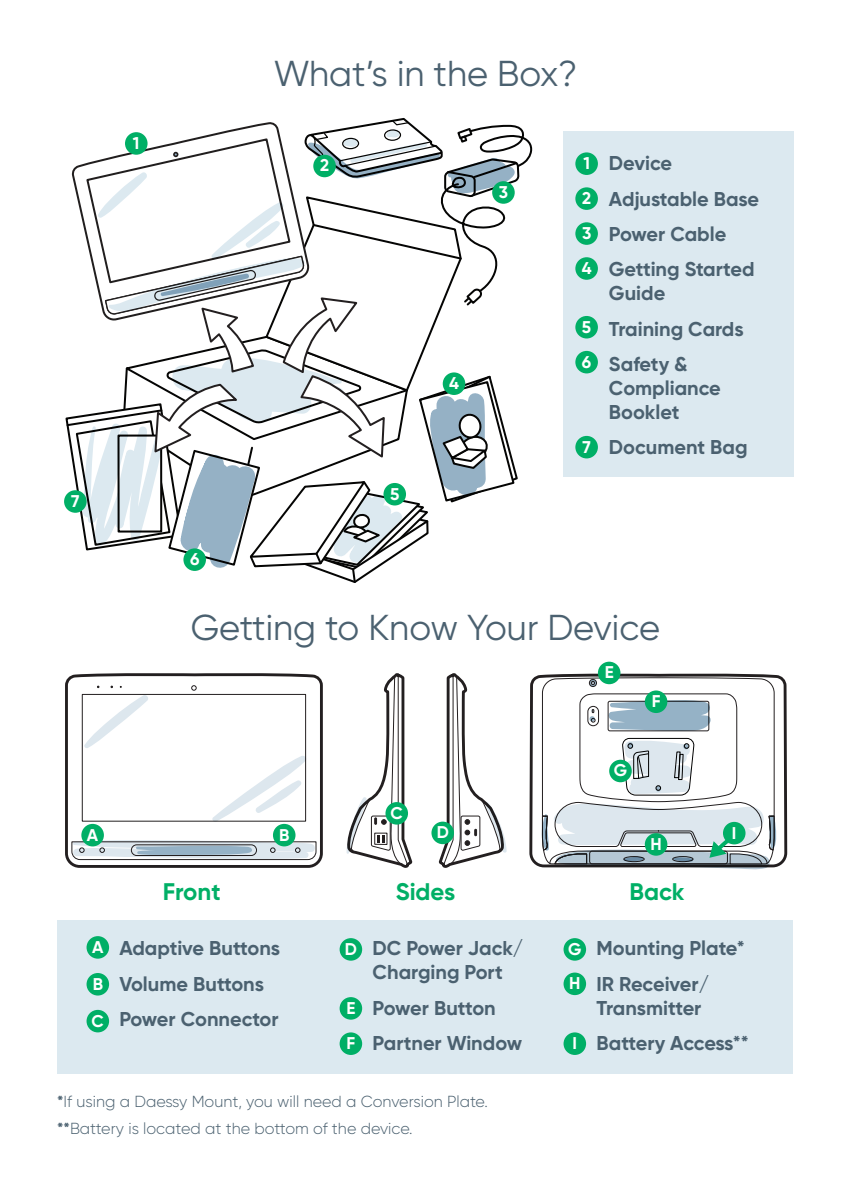
<style>
.page{position:relative;width:851px;height:1191px;background:#fff}
.page>*{position:absolute;margin:0;border:0;box-sizing:border-box;transform-origin:0 0}
.Section_Title{font:36px "Gilroy";color:#4b6170}
.Subhead_1{font:700 24px "Gilroy";color:#00af66}
.Subhead_2{font:700 20px/24px "Gilroy";color:#4b6170}
.Subhead_2-2{font:700 20px "Gilroy";letter-spacing:-.02em;color:#4b6170}
.t1{font:700 17px "Gilroy";color:#fff}
.Paragraph_1{font:300 16px "Gilroy";color:#4b6170}
.s1{font-weight:700}
</style>
<div class="page">
<div style="left:58px;top:920px;width:735px;height:153px;background:#dce9f0"></div>
<svg style="left:64px;top:118px;width:469px;height:465px"></svg>
<svg style="left:65px;top:673px;width:258px;height:195px"></svg>
<div style="left:82px;top:694px;width:224px;height:127px;border:1px solid #231f20"></div>
<svg style="left:191px;top:685px;width:5px;height:5px"></svg>
<svg style="left:346px;top:673px;width:67px;height:195px"></svg>
<svg style="left:436px;top:673px;width:70px;height:195px"></svg>
<svg style="left:71px;top:840px;width:245px;height:20px;background:#bbc6ce"></svg>
<div style="left:131px;top:844px;width:126px;height:12px;border:1px solid #231f20;border-radius:5px"></div>
<svg style="left:529px;top:671px;width:258px;height:196px"></svg>
<svg style="left:541px;top:677px;width:233px;height:16px"></svg>
<div style="left:589px;top:679px;width:7px;height:8px;border:1px solid #231f20;border-radius:50%"></div>
<svg style="left:591px;top:680px;width:3px;height:5px"></svg>
<svg style="left:84px;top:695px;width:64px;height:53px"></svg>
<svg style="left:212px;top:755px;width:94px;height:67px"></svg>
<div style="left:125px;top:132px;width:22px;height:23px;background:#00af66;border-radius:50%"></div>
<div style="left:313px;top:155px;width:23px;height:22px;background:#00af66;border-radius:50%"></div>
<div style="left:492px;top:181px;width:22px;height:23px;background:#00af66;border-radius:50%"></div>
<div style="left:442px;top:372px;width:23px;height:23px;background:#00af66;border-radius:50%"></div>
<div style="left:383px;top:483px;width:23px;height:22px;background:#00af66;border-radius:50%"></div>
<div style="left:183px;top:548px;width:23px;height:23px;background:#00af66;border-radius:50%"></div>
<div style="left:64px;top:490px;width:23px;height:23px;background:#00af66;border-radius:50%"></div>
<div style="left:81px;top:824px;width:23px;height:22px;background:#00af66;border-radius:50%"></div>
<div style="left:431px;top:821px;width:23px;height:23px;background:#00af66;border-radius:50%"></div>
<div style="left:385px;top:802px;width:23px;height:22px;background:#00af66;border-radius:50%"></div>
<div style="left:273px;top:824px;width:22px;height:22px;background:#00af66;border-radius:50%"></div>
<div style="left:86px;top:936px;width:23px;height:22px;background:#00af66;border-radius:50%"></div>
<div style="left:339px;top:938px;width:23px;height:22px;background:#00af66;border-radius:50%"></div>
<div style="left:86px;top:973px;width:23px;height:22px;background:#00af66;border-radius:50%"></div>
<div style="left:339px;top:997px;width:23px;height:22px;background:#00af66;border-radius:50%"></div>
<div style="left:339px;top:1032px;width:23px;height:23px;background:#00af66;border-radius:50%"></div>
<div style="left:86px;top:1010px;width:23px;height:22px;background:#00af66;border-radius:50%"></div>
<div style="left:597px;top:661px;width:23px;height:23px;background:#00af66;border-radius:50%"></div>
<div style="left:563px;top:132px;width:231px;height:345px;background:#dce9f0"></div>
<div style="left:575px;top:152px;width:22px;height:23px;background:#00af66;border-radius:50%"></div>
<div style="left:575px;top:187px;width:22px;height:23px;background:#00af66;border-radius:50%"></div>
<div style="left:575px;top:222px;width:22px;height:23px;background:#00af66;border-radius:50%"></div>
<div style="left:575px;top:257px;width:22px;height:23px;background:#00af66;border-radius:50%"></div>
<div style="left:575px;top:316px;width:22px;height:22px;background:#00af66;border-radius:50%"></div>
<div style="left:575px;top:351px;width:22px;height:22px;background:#00af66;border-radius:50%"></div>
<div style="left:575px;top:436px;width:22px;height:22px;background:#00af66;border-radius:50%"></div>
<svg style="left:644px;top:690px;width:23px;height:23px"></svg>
<div style="left:563px;top:938px;width:23px;height:22px;background:#00af66;border-radius:50%"></div>
<div style="left:563px;top:972px;width:23px;height:23px;background:#00af66;border-radius:50%"></div>
<div style="left:563px;top:1032px;width:23px;height:23px;background:#00af66;border-radius:50%"></div>
<svg style="left:541px;top:693px;width:235px;height:177px"></svg>
<p class="t1" style="left:71px;top:490px;width:10px">7</p>
<p class="t1" style="left:133px;top:132px;width:8px">1</p>
<p class="t1" style="left:190px;top:548px;width:11px">6</p>
<p class="Section_Title" style="left:274px;top:51px;width:305px">What’s in the Box?</p>
<p class="t1" style="left:320px;top:155px;width:11px">2</p>
<p class="t1" style="left:498px;top:181px;width:11px">3</p>
<p class="t1" style="left:390px;top:483px;width:11px">5</p>
<p class="t1" style="left:449px;top:372px;width:11px">4</p>
<p class="t1" style="left:583px;top:152px;width:8px">1</p>
<p class="t1" style="left:582px;top:187px;width:11px">2</p>
<p class="t1" style="left:582px;top:222px;width:11px">3</p>
<p class="t1" style="left:581px;top:257px;width:11px">4</p>
<p class="t1" style="left:582px;top:316px;width:11px">5</p>
<p class="t1" style="left:582px;top:351px;width:11px">6</p>
<p class="t1" style="left:582px;top:436px;width:10px">7</p>
<p class="Subhead_2" style="left:609px;top:151px;width:65px">Device</p>
<p class="Subhead_2" style="left:609px;top:186px;width:152px">Adjustable Base</p>
<p class="Subhead_2" style="left:609px;top:222px;width:119px">Power Cable</p>
<p class="Subhead_2" style="left:609px;top:257px;width:147px">Getting Started<br>Guide</p>
<p class="Subhead_2" style="left:609px;top:316px;width:136px">Training Cards</p>
<p class="Subhead_2" style="left:609px;top:352px;width:113px">Safety &amp;<br>Compliance<br>Booklet</p>
<p class="Subhead_2" style="left:609px;top:435px;width:140px">Document Bag</p>
<p class="Section_Title" style="left:191px;top:605px;width:470px">Getting to Know Your Device</p>
<p class="t1" style="left:390px;top:802px;width:14px">C</p>
<p class="t1" style="left:604px;top:662px;width:11px">E</p>
<p class="t1" style="left:613px;top:760px;width:15px">G</p>
<p class="t1" style="left:651px;top:690px;width:10px">F</p>
<p class="t1" style="left:87px;top:824px;width:13px">A</p>
<p class="t1" style="left:436px;top:821px;width:14px">D</p>
<p class="t1" style="left:279px;top:824px;width:12px">B</p>
<p class="t1" style="left:650px;top:833px;width:13px">H</p>
<p class="Subhead_1" style="left:163px;top:877px;width:59px">Front</p>
<p class="Subhead_1" style="left:395px;top:877px;width:61px">Sides</p>
<p class="Subhead_1" style="left:629px;top:877px;width:57px">Back</p>
<p class="t1" style="left:731px;top:822px;width:6px">I</p>
<p class="t1" style="left:92px;top:936px;width:13px">A</p>
<p class="t1" style="left:345px;top:938px;width:14px">D</p>
<p class="t1" style="left:93px;top:973px;width:12px">B</p>
<p class="t1" style="left:346px;top:997px;width:11px">E</p>
<p class="t1" style="left:346px;top:1032px;width:10px">F</p>
<p class="Subhead_2" style="left:119px;top:936px;width:162px">Adaptive Buttons</p>
<p class="Subhead_2" style="left:119px;top:971px;width:146px">Volume Buttons</p>
<p class="Subhead_2" style="left:119px;top:1007px;width:161px">Power Connector</p>
<p class="t1" style="left:92px;top:1010px;width:14px">C</p>
<p class="Subhead_2" style="left:372px;top:936px;width:152px">DC Power Jack/<br>Charging Port</p>
<p class="Subhead_2-2" style="left:372px;top:995px;width:125px">Power Button</p>
<p class="Subhead_2" style="left:372px;top:1031px;width:151px">Partner Window</p>
<p class="Paragraph_1" style="left:57px;top:1091px;width:432px"><span class="s1">*</span>If using a Daessy Mount, you will need a Conversion Plate.</p>
<p class="Paragraph_1" style="left:57px;top:1118px;width:357px"><span class="s1">**</span>Battery is located at the bottom of the device.</p>
<p class="t1" style="left:568px;top:938px;width:15px">G</p>
<p class="t1" style="left:569px;top:972px;width:13px">H</p>
<p class="t1" style="left:572px;top:1032px;width:6px">I</p>
<p class="Subhead_2" style="left:596px;top:936px;width:150px">Mounting Plate*</p>
<p class="Subhead_2" style="left:596px;top:971px;width:114px">IR Receiver/<br>Transmitter</p>
<p class="Subhead_2" style="left:596px;top:1031px;width:154px">Battery Access**</p>
</div>
